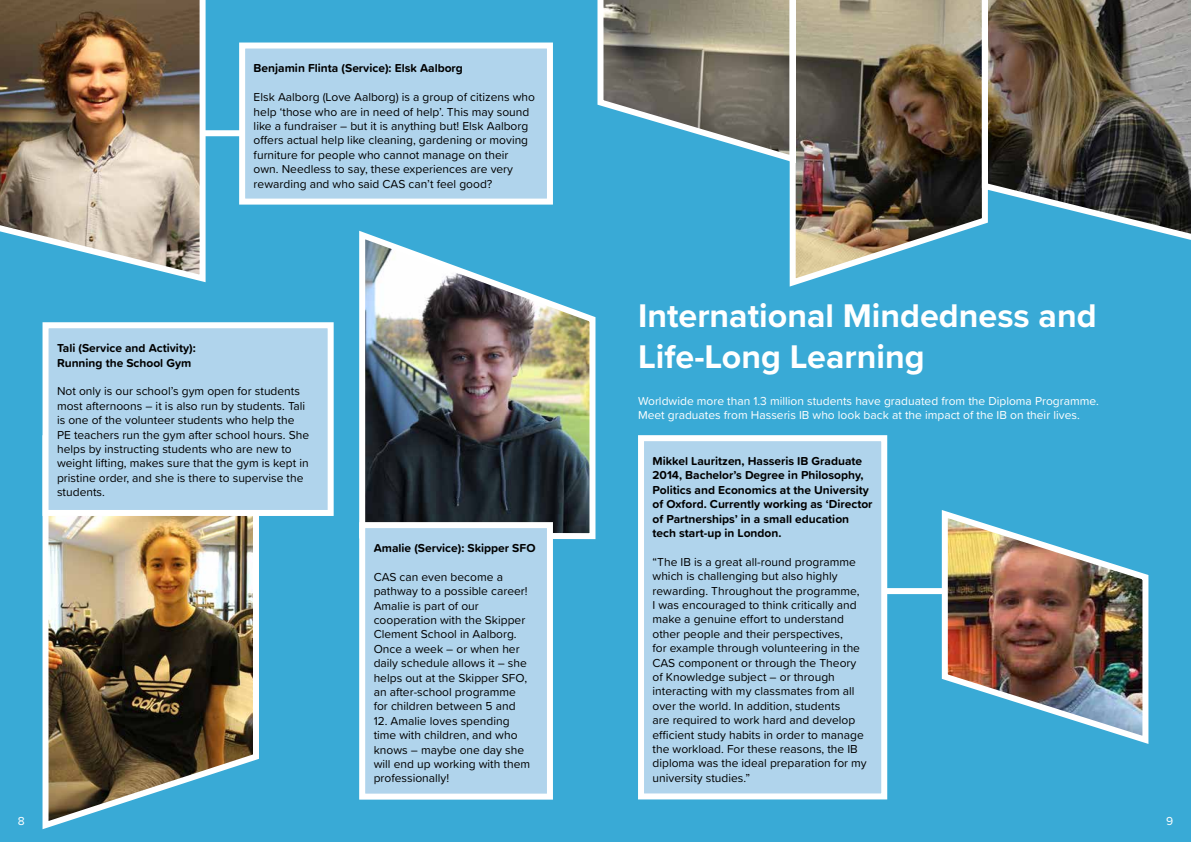
<style>
.page{position:relative;width:1191px;height:842px;background:#39aad6}
.page>*{position:absolute;margin:0;border:0;box-sizing:border-box;transform-origin:0 0}
.t1{font:700 34px/40.8px "Proxima Nova";color:#fff}
.t2{font:12px/14.4px "Proxima Soft";color:#000}
.t3{font:700 12px/14.4px "Proxima Soft";color:#000}
.t4{font:12px/14.4px "Proxima Soft";color:#fff}
</style>
<div class="page">
<div style="left:242px;top:46px;width:308px;height:156px;background:#b0d4ec"></div>
<div style="left:239px;top:43px;width:314px;height:162px;border:6px solid #fff"></div>
<img style="left:0;top:0;width:209px;height:283px">
<img style="left:42px;top:432px;width:217px;height:398px">
<div style="left:46px;top:325px;width:285px;height:188px;background:#b0d4ec"></div>
<div style="left:43px;top:322px;width:291px;height:194px;border:6px solid #fff"></div>
<div style="left:641px;top:438px;width:243px;height:358px;background:#b0d4ec"></div>
<div style="left:638px;top:435px;width:249px;height:364px;border:6px solid #fff"></div>
<img style="left:359px;top:230px;width:237px;height:310px">
<img style="left:938px;top:510px;width:211px;height:234px">
<div style="left:362px;top:525px;width:188px;height:272px;background:#b0d4ec"></div>
<div style="left:359px;top:522px;width:194px;height:278px;border:6px solid #fff"></div>
<div style="left:203px;top:130px;width:39px;height:6px;background:#fff"></div>
<img style="left:594px;top:0;width:597px;height:291px">
<div style="left:884px;top:588px;width:60px;height:6px;background:#fff"></div>
<p class="t3" style="left:254px;top:61px;width:211px">Benjamin Flinta (Service): Elsk Aalborg</p>
<p class="t2" style="left:254px;top:89px;width:283px">Elsk Aalborg (Love Aalborg) is a group of citizens who help ‘those who are in need of help’. This may sound like a fundraiser – but it is anything but! Elsk Aalborg offers actual help like cleaning, gardening or moving furniture for people who cannot manage on their own. Needless to say, these experiences are very rewarding and who said CAS can’t feel good?</p>
<p class="t3" style="left:57px;top:340px;width:140px">Tali (Service and Activity):<br>Running the School Gym</p>
<p class="t2" style="left:57px;top:383px;width:254px">Not only is our school’s gym open for students most afternoons – it is also run by students. Tali is one of the volunteer students who help the PE teachers run the gym after school hours. She helps by instructing students who are new to weight lifting, makes sure that the gym is kept in pristine order, and she is there to supervise the students.</p>
<p class="t3" style="left:374px;top:540px;width:163px">Amalie (Service): Skipper SFO</p>
<p class="t2" style="left:374px;top:569px;width:155px">CAS can even become a pathway to a possible career!<br>Amalie is part of our cooperation with the Skipper<br>Clement School in Aalborg.<br>Once a week – or when her daily schedule allows it – she helps out at the Skipper SFO, an after-school programme for children between 5 and</p>
<p class="t2" style="left:374px;top:713px;width:158px">12. Amalie loves spending time with children, and who knows – maybe one day she will end up working with them professionally!</p>
<h1 class="t1" style="left:638px;top:295px;width:460px">International Mindedness and<br>Life-Long Learning</h1>
<p class="t4" style="left:638px;top:393px;width:462px">Worldwide more than 1.3 million students have graduated from the Diploma Programme.<br>Meet graduates from Hasseris IB who look back at the impact of the IB on their lives.</p>
<p class="t3" style="left:652px;top:453px;width:222px">Mikkel Lauritzen, Hasseris IB Graduate 2014, Bachelor’s Degree in Philosophy, Politics and Economics at the University of Oxford. Currently working as ‘Director of Partnerships’ in a small education tech start-up in London.</p>
<p class="t2" style="left:652px;top:554px;width:216px">“The IB is a great all-round programme which is challenging but also highly rewarding. Throughout the programme,<br>I was encouraged to think critically and make a genuine effort to understand other people and their perspectives,<br>for example through volunteering in the CAS component or through the Theory of Knowledge subject – or through interacting with my classmates from all over the world. In addition, students<br>are required to work hard and develop efficient study habits in order to manage the workload. For these reasons, the IB diploma was the ideal preparation for my university studies.”</p>
<p class="t4" style="left:18px;top:814px;width:8px">8</p>
<p class="t4" style="left:1166px;top:814px;width:9px">9</p>
</div>
